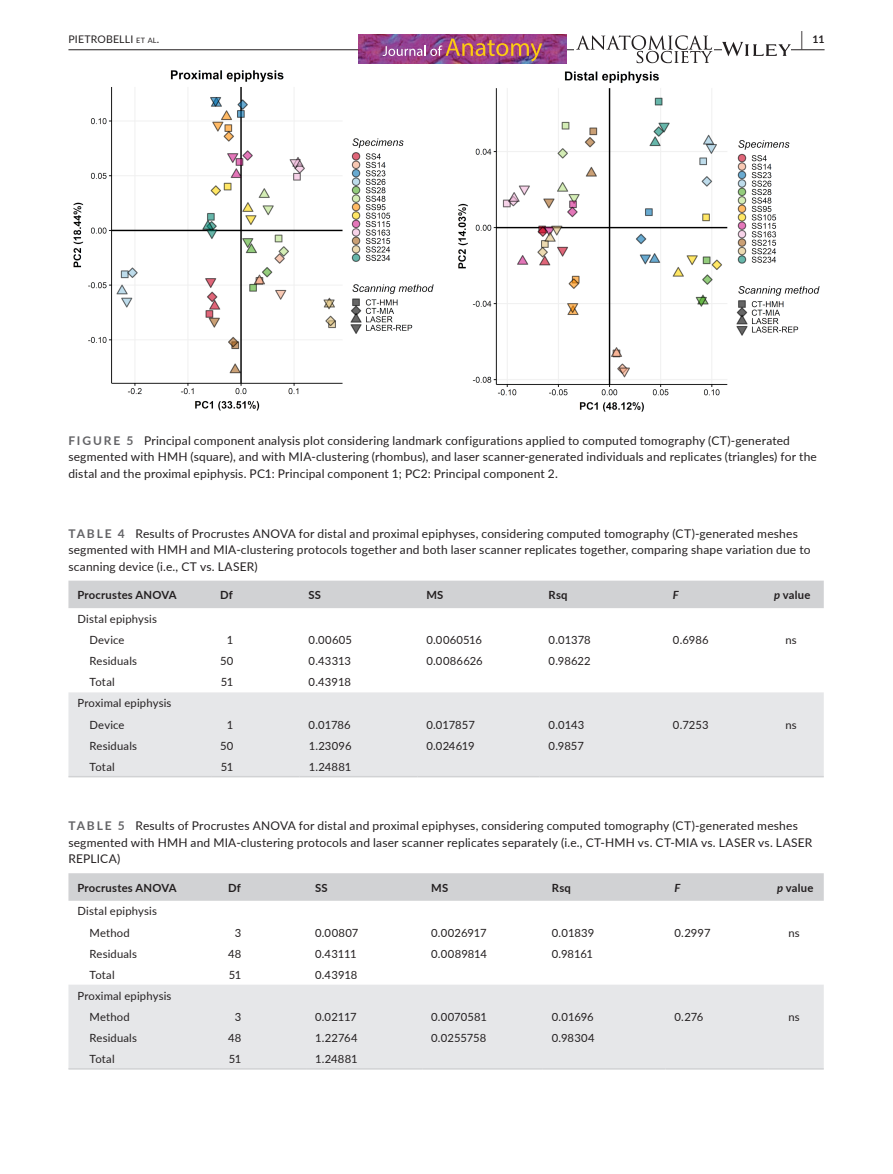
<style>
.page{position:relative;width:893px;height:1174px;background:#fff}
.page>*{position:absolute;margin:0;border:0;box-sizing:border-box;transform-origin:0 0}
.t1{font:12px/16.5px "Lato";letter-spacing:.015em;color:#231f20}
.t2{font:11.25px/21px "Lato";letter-spacing:.015em;color:#231f20}
.t3{font:700 11.25px "Lato";letter-spacing:.02em;color:#231f20}
.t4{font:11.25px "Lato";letter-spacing:-.005em;color:#231f20}
.t5{font:italic 700 11.25px "Lato";color:#231f20}
.t6{font:10.5px "Lato";letter-spacing:.02em;color:#231f20}
.t7{font:700 10.5px "Lato";color:#231f20}
.s1{font-size:7.35px}
.s2{font-style:inherit}
.s3{font-size:19.5px}
.s4{font-weight:700;color:#636366}
.s5{font-style:italic}
</style>
<div class="page">
<hr style="left:68px;top:49px;width:756px;height:1px;background:#231f20">
<img style="left:358px;top:34px;width:209px;height:30px">
<img style="left:383px;top:39px;width:159px;height:22px">
<img style="left:575px;top:35px;width:139px;height:29px">
<svg style="left:722px;top:42px;width:69px;height:14px"></svg>
<img style="left:73px;top:70px;width:747px;height:342px">
<div style="left:68px;top:580px;width:756px;height:28px;background:#d1d2d4"></div>
<div style="left:68px;top:692px;width:756px;height:84px;background:#e6e7e9"></div>
<hr style="left:68px;top:776px;width:143px;height:1px;background:#d1d2d4">
<hr style="left:211px;top:776px;width:89px;height:1px;background:#d1d2d4">
<hr style="left:300px;top:776px;width:117px;height:1px;background:#d1d2d4">
<hr style="left:417px;top:776px;width:123px;height:1px;background:#d1d2d4">
<hr style="left:540px;top:776px;width:124px;height:1px;background:#d1d2d4">
<hr style="left:664px;top:776px;width:101px;height:1px;background:#d1d2d4">
<hr style="left:765px;top:776px;width:59px;height:1px;background:#d1d2d4">
<div style="left:68px;top:873px;width:756px;height:27px;background:#d1d2d4"></div>
<div style="left:68px;top:985px;width:756px;height:83px;background:#e6e7e9"></div>
<hr style="left:68px;top:1068px;width:151px;height:1px;background:#d1d2d4">
<hr style="left:219px;top:1068px;width:87px;height:1px;background:#d1d2d4">
<hr style="left:306px;top:1068px;width:116px;height:1px;background:#d1d2d4">
<hr style="left:422px;top:1068px;width:121px;height:1px;background:#d1d2d4">
<hr style="left:543px;top:1068px;width:123px;height:1px;background:#d1d2d4">
<hr style="left:666px;top:1068px;width:102px;height:1px;background:#d1d2d4">
<hr style="left:768px;top:1068px;width:56px;height:1px;background:#d1d2d4">
<p class="t6" style="left:68px;top:31px;width:92px">PIETROBELLI <span class="s1">et al</span><span class="s2">.</span></p>
<p class="t7" style="left:801px;top:31px;width:25px"><span class="s3">|</span> 11</p>
<p class="t1" style="left:68px;top:432px;width:750px"><span class="s4">FIGURE 5</span> Principal component analysis plot considering landmark configurations applied to computed tomography (CT)-generated segmented with HMH (square), and with MIA-clustering (rhombus), and laser scanner-generated individuals and replicates (triangles) for the distal and the proximal epiphysis. PC1: Principal component 1; PC2: Principal component 2.</p>
<p class="t1" style="left:68px;top:525px;width:744px"><span class="s4">TABLE 4</span> Results of Procrustes ANOVA for distal and proximal epiphyses, considering computed tomography (CT)-generated meshes segmented with HMH and MIA-clustering protocols together and both laser scanner replicates together, comparing shape variation due to scanning device (i.e., CT vs. LASER)</p>
<p class="t3" style="left:77px;top:586px;width:101px">Procrustes ANOVA</p>
<p class="t3" style="left:220px;top:586px;width:14px">Df</p>
<p class="t3" style="left:309px;top:586px;width:14px">SS</p>
<p class="t3" style="left:426px;top:586px;width:19px">MS</p>
<p class="t3" style="left:549px;top:586px;width:21px">Rsq</p>
<p class="t5" style="left:673px;top:586px;width:7px">F</p>
<p class="t3" style="left:774px;top:586px;width:38px"><span class="s5">p</span> value</p>
<p class="t2" style="left:89px;top:608px;width:69px;text-indent:-12px">Distal epiphysis<br>Device</p>
<p class="t2" style="left:227px;top:629px;width:8px">1</p>
<p class="t2" style="left:309px;top:629px;width:45px">0.00605</p>
<p class="t2" style="left:426px;top:629px;width:57px">0.0060516</p>
<p class="t2" style="left:549px;top:629px;width:44px">0.01378</p>
<p class="t2" style="left:673px;top:629px;width:37px">0.6986</p>
<p class="t2" style="left:785px;top:629px;width:13px">ns</p>
<p class="t2" style="left:89px;top:650px;width:49px">Residuals</p>
<p class="t2" style="left:220px;top:650px;width:15px">50</p>
<p class="t2" style="left:309px;top:650px;width:44px">0.43313</p>
<p class="t2" style="left:426px;top:650px;width:58px">0.0086626</p>
<p class="t2" style="left:549px;top:650px;width:44px">0.98622</p>
<p class="t2" style="left:89px;top:671px;width:27px">Total</p>
<p class="t2" style="left:221px;top:671px;width:14px">51</p>
<p class="t2" style="left:309px;top:671px;width:44px">0.43918</p>
<p class="t2" style="left:89px;top:692px;width:83px;text-indent:-12px">Proximal epiphysis<br>Device</p>
<p class="t2" style="left:227px;top:713px;width:8px">1</p>
<p class="t2" style="left:309px;top:713px;width:44px">0.01786</p>
<p class="t2" style="left:426px;top:713px;width:50px">0.017857</p>
<p class="t2" style="left:549px;top:713px;width:37px">0.0143</p>
<p class="t2" style="left:673px;top:713px;width:37px">0.7253</p>
<p class="t2" style="left:785px;top:713px;width:13px">ns</p>
<p class="t2" style="left:89px;top:734px;width:49px">Residuals</p>
<p class="t2" style="left:220px;top:734px;width:15px">50</p>
<p class="t2" style="left:309px;top:734px;width:44px">1.23096</p>
<p class="t2" style="left:426px;top:734px;width:50px">0.024619</p>
<p class="t2" style="left:549px;top:734px;width:37px">0.9857</p>
<p class="t2" style="left:89px;top:755px;width:27px">Total</p>
<p class="t2" style="left:221px;top:755px;width:14px">51</p>
<p class="t2" style="left:309px;top:755px;width:44px">1.24881</p>
<p class="t1" style="left:68px;top:817px;width:745px"><span class="s4">TABLE 5</span> Results of Procrustes ANOVA for distal and proximal epiphyses, considering computed tomography (CT)-generated meshes segmented with HMH and MIA-clustering protocols and laser scanner replicates separately (i.e., CT-HMH vs. CT-MIA vs. LASER vs. LASER<br>REPLICA)</p>
<p class="t3" style="left:77px;top:879px;width:101px">Procrustes ANOVA</p>
<p class="t3" style="left:228px;top:879px;width:14px">Df</p>
<p class="t3" style="left:315px;top:879px;width:14px">SS</p>
<p class="t3" style="left:431px;top:879px;width:19px">MS</p>
<p class="t3" style="left:552px;top:879px;width:21px">Rsq</p>
<p class="t5" style="left:675px;top:879px;width:7px">F</p>
<p class="t3" style="left:777px;top:879px;width:38px"><span class="s5">p</span> value</p>
<p class="t2" style="left:89px;top:900px;width:69px;text-indent:-12px">Distal epiphysis<br>Method</p>
<p class="t2" style="left:235px;top:921px;width:8px">3</p>
<p class="t2" style="left:315px;top:921px;width:45px">0.00807</p>
<p class="t4" style="left:431px;top:924px;width:57px">0.0026917</p>
<p class="t2" style="left:552px;top:921px;width:44px">0.01839</p>
<p class="t2" style="left:674px;top:921px;width:38px">0.2997</p>
<p class="t2" style="left:788px;top:921px;width:13px">ns</p>
<p class="t2" style="left:89px;top:942px;width:49px">Residuals</p>
<p class="t2" style="left:228px;top:942px;width:15px">48</p>
<p class="t2" style="left:315px;top:942px;width:43px">0.43111</p>
<p class="t2" style="left:431px;top:942px;width:57px">0.0089814</p>
<p class="t2" style="left:552px;top:942px;width:43px">0.98161</p>
<p class="t2" style="left:89px;top:963px;width:27px">Total</p>
<p class="t2" style="left:229px;top:963px;width:14px">51</p>
<p class="t2" style="left:315px;top:963px;width:44px">0.43918</p>
<p class="t2" style="left:89px;top:984px;width:83px;text-indent:-12px">Proximal epiphysis<br>Method</p>
<p class="t2" style="left:235px;top:1005px;width:8px">3</p>
<p class="t2" style="left:315px;top:1005px;width:43px">0.02117</p>
<p class="t2" style="left:431px;top:1005px;width:57px">0.0070581</p>
<p class="t2" style="left:552px;top:1005px;width:43px">0.01696</p>
<p class="t2" style="left:674px;top:1005px;width:30px">0.276</p>
<p class="t2" style="left:788px;top:1005px;width:13px">ns</p>
<p class="t2" style="left:89px;top:1026px;width:49px">Residuals</p>
<p class="t2" style="left:228px;top:1026px;width:15px">48</p>
<p class="t2" style="left:315px;top:1026px;width:44px">1.22764</p>
<p class="t2" style="left:431px;top:1026px;width:57px">0.0255758</p>
<p class="t2" style="left:552px;top:1026px;width:44px">0.98304</p>
<p class="t2" style="left:89px;top:1047px;width:27px">Total</p>
<p class="t2" style="left:229px;top:1047px;width:14px">51</p>
<p class="t2" style="left:315px;top:1047px;width:44px">1.24881</p>
</div>
